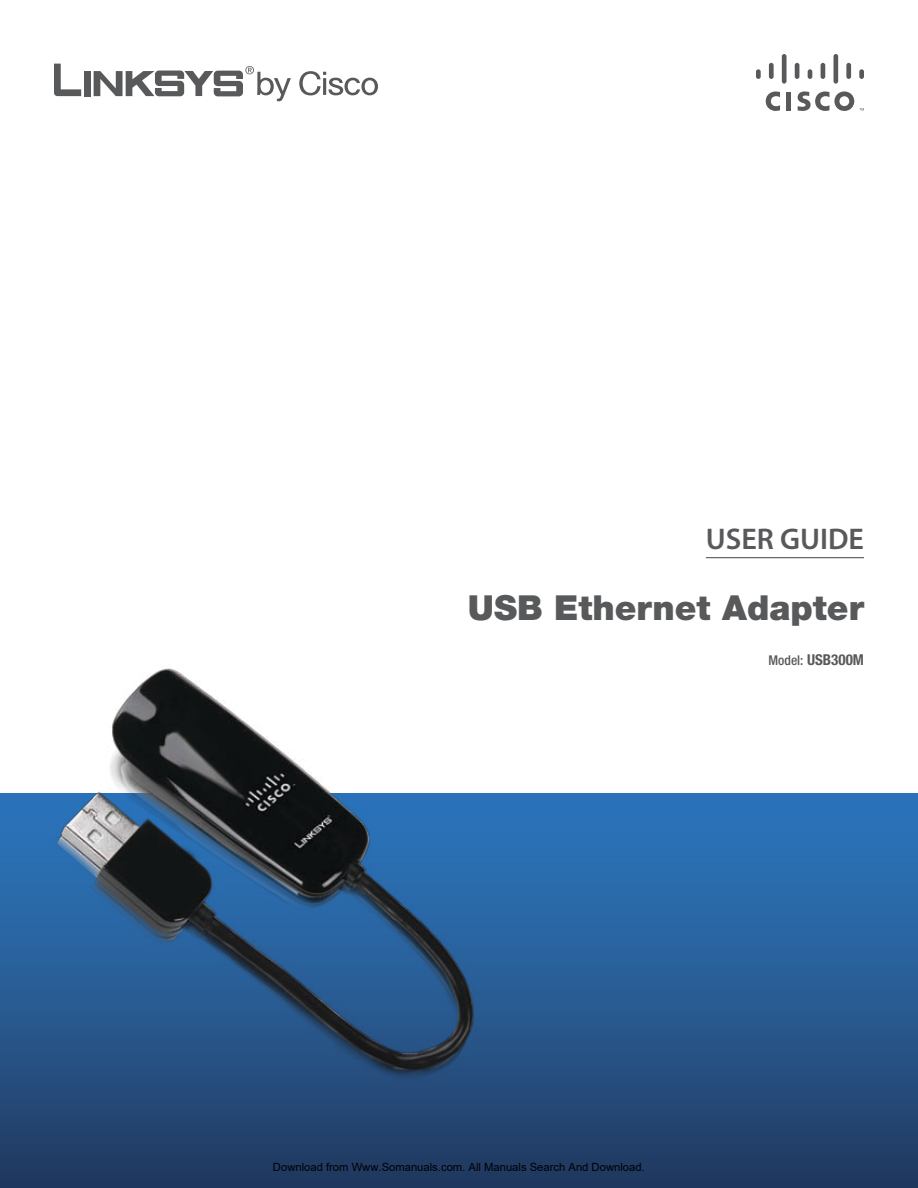
<style>
.page{position:relative;width:918px;height:1188px;background:#fff}
.page>*{position:absolute;margin:0;border:0;box-sizing:border-box;transform-origin:0 0}
.t1{font:900 34.5px "Helvetica Neue";color:#58595b}
.t2{font:600 30px "Myriad Pro";color:#58595b}
.t3{font:700 condensed 15px "Helvetica Neue";color:#58595b}
.t4{font:11.25px "Arial";color:#000}
.s1{font-weight:500;font-size:13.5px}
</style>
<div class="page">
<div style="left:0;top:794px;width:918px;height:394px;background:linear-gradient(to bottom,#2c79c2,#223c62)"></div>
<svg style="left:299px;top:71px;width:79px;height:24px"></svg>
<div style="left:84px;top:71px;width:7px;height:25px;background:#58595b"></div>
<svg style="left:54px;top:64px;width:27px;height:32px"></svg>
<svg style="left:94px;top:66px;width:197px;height:35px"></svg>
<hr style="left:787px;top:92px;width:4px;height:19px;background:#58595b">
<svg style="left:766px;top:91px;width:14px;height:20px"></svg>
<div style="left:756px;top:69px;width:5px;height:10px;background:#58595b;border-radius:2px"></div>
<div style="left:769px;top:63px;width:5px;height:16px;background:#58595b;border-radius:2px"></div>
<div style="left:782px;top:54px;width:5px;height:30px;background:#58595b;border-radius:2px"></div>
<hr style="left:795px;top:63px;width:4px;height:16px;background:#58595b;border-radius:2px">
<svg style="left:808px;top:69px;width:4px;height:10px"></svg>
<hr style="left:821px;top:63px;width:4px;height:16px;background:#58595b;border-radius:2px">
<div style="left:833px;top:54px;width:5px;height:30px;background:#58595b;border-radius:2px"></div>
<div style="left:846px;top:63px;width:5px;height:16px;background:#58595b;border-radius:2px"></div>
<div style="left:859px;top:69px;width:5px;height:10px;background:#58595b;border-radius:2px"></div>
<svg style="left:798px;top:91px;width:66px;height:20px"></svg>
<hr style="left:706px;top:557px;width:158px;height:1px;background:#58595b">
<img style="left:54px;top:668px;width:429px;height:427px">
<h2 class="t2" style="left:706px;top:520px;width:160px">USER GUIDE</h2>
<h1 class="t1" style="left:468px;top:587px;width:398px">USB Ethernet Adapter</h1>
<h3 class="t3" style="left:769px;top:650px;width:97px"><span class="s1">Model:</span> USB300M</h3>
<p class="t4" style="left:273px;top:1160px;width:373px">Download from Www.Somanuals.com. All Manuals Search And Download.</p>
</div>
